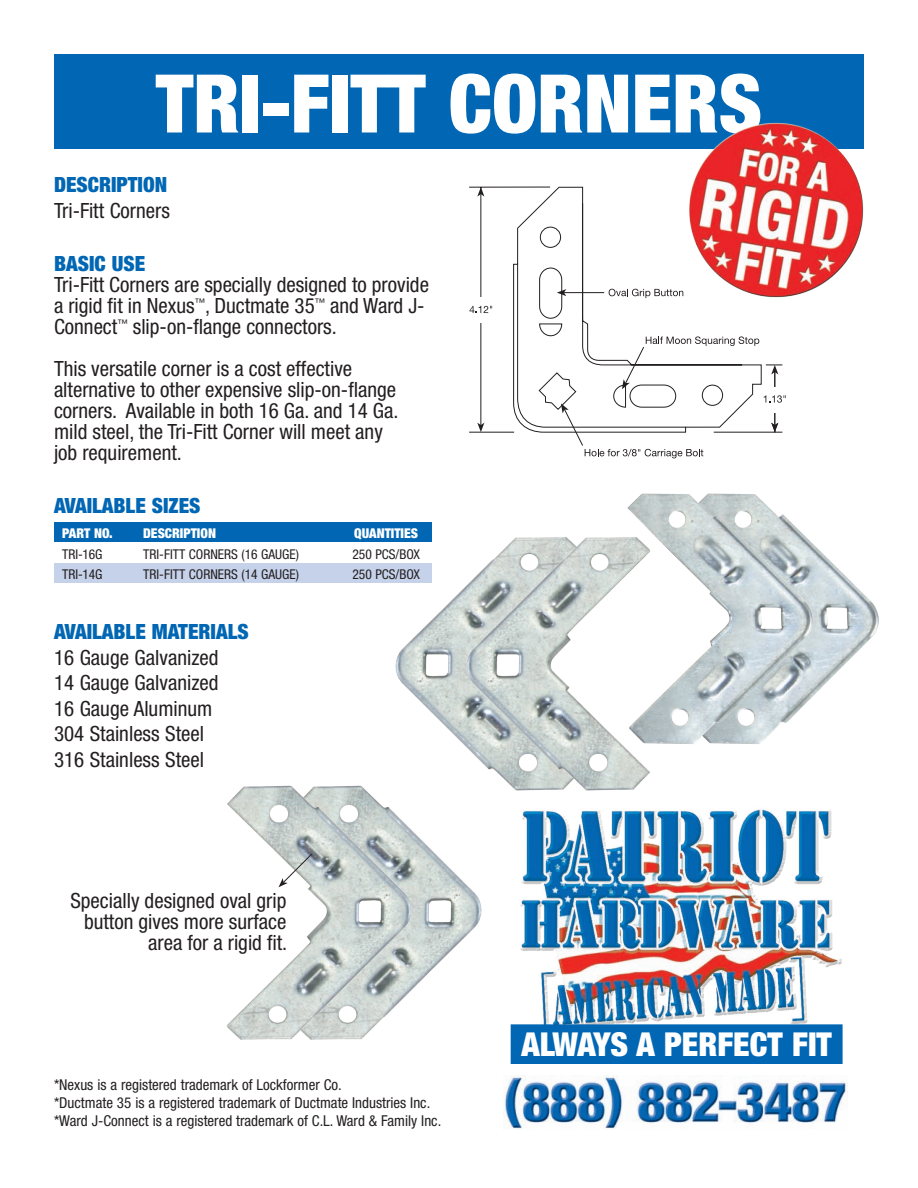
<style>
.page{position:relative;width:918px;height:1188px;background:#fff}
.page>*{position:absolute;margin:0;border:0;box-sizing:border-box;transform-origin:0 0}
.t1{font:900 condensed 81px "Helvetica Neue";color:#fff}
.t2{font:900 condensed 33px "Helvetica Neue";color:#fff}
.t3{font:condensed 21px/21px "Helvetica Neue";color:#231f20}
.t4{font:900 condensed 21px "Helvetica Neue";color:#0166b3}
.t5{font:condensed 15px/18px "Helvetica Neue";color:#231f20}
.t6{font:condensed 13.5px "Helvetica Neue";color:#231f20}
.t7{font:900 condensed 13.5px "Helvetica Neue";color:#fff}
</style>
<div class="page">
<img style="left:412px;top:878px;width:70px;height:112px">
<img style="left:227px;top:785px;width:185px;height:255px">
<div style="left:54px;top:54px;width:810px;height:94px;background:#0166b3"></div>
<div style="left:54px;top:522px;width:378px;height:20px;background:#0166b3"></div>
<div style="left:54px;top:563px;width:378px;height:20px;background:#c6d2ea"></div>
<img style="left:687px;top:123px;width:177px;height:174px">
<img style="left:511px;top:836px;width:331px;height:189px">
<div style="left:511px;top:1025px;width:331px;height:38px;background:#0166b3"></div>
<img style="left:503px;top:1076px;width:345px;height:53px">
<img style="left:816px;top:547px;width:63px;height:289px">
<img style="left:654px;top:458px;width:162px;height:378px">
<img style="left:395px;top:587px;width:70px;height:291px">
<img style="left:465px;top:493px;width:189px;height:385px">
<svg style="left:513px;top:187px;width:249px;height:246px"></svg>
<svg style="left:477px;top:188px;width:7px;height:9px"></svg>
<svg style="left:477px;top:423px;width:7px;height:9px"></svg>
<hr style="left:469px;top:432px;width:45px;height:1px;background:#231f20">
<hr style="left:469px;top:187px;width:81px;height:1px;background:#231f20">
<hr style="left:481px;top:187px;width:1px;height:240px;background:#231f20">
<div style="left:460px;top:297px;width:43px;height:26px;background:#fff"></div>
<svg style="left:470px;top:306px;width:22px;height:7px"></svg>
<svg style="left:517px;top:226px;width:269px;height:232px"></svg>
<svg style="left:279px;top:853px;width:34px;height:34px"></svg>
<h1 class="t1" style="left:156px;top:54px;width:608px">TRI-FITT CORNERS</h1>
<p class="t4" style="left:54px;top:172px;width:115px">DESCRIPTION</p>
<p class="t3" style="left:54px;top:200px;width:117px">Tri-Fitt Corners</p>
<p class="t4" style="left:54px;top:251px;width:93px">BASIC USE</p>
<p class="t3" style="left:54px;top:274px;width:377px">Tri-Fitt Corners are specially designed to provide a rigid fit in Nexus<sup>™</sup>, Ductmate 35<sup>™</sup> and Ward J-<br>Connect<sup>™</sup> slip-on-flange connectors.</p>
<p class="t3" style="left:54px;top:358px;width:346px">This versatile corner is a cost effective alternative to other expensive slip-on-flange corners. Available in both 16 Ga. and 14 Ga. mild steel, the Tri-Fitt Corner will meet any job requirement.</p>
<p class="t4" style="left:54px;top:493px;width:148px">AVAILABLE SIZES</p>
<p class="t7" style="left:62px;top:525px;width:52px">PART NO.</p>
<p class="t7" style="left:143px;top:525px;width:74px">DESCRIPTION</p>
<p class="t7" style="left:354px;top:525px;width:65px">QUANTITI ES</p>
<p class="t6" style="left:62px;top:546px;width:42px">TRI-16G</p>
<p class="t6" style="left:143px;top:546px;width:157px">TRI-FITT Corn ers (16 Gauge)</p>
<p class="t6" style="left:352px;top:546px;width:69px">250 pcs/box</p>
<p class="t6" style="left:62px;top:566px;width:42px">TRI-14G</p>
<p class="t6" style="left:143px;top:566px;width:157px">TRI-FITT Corn ers (14 Gauge)</p>
<p class="t6" style="left:352px;top:566px;width:69px">250 pcs/box</p>
<p class="t4" style="left:54px;top:619px;width:196px">AVAILABLE MATERIALS</p>
<p class="t3" style="left:54px;top:645px;width:166px;line-height:25.5px">16 Gauge Galvanized<br>14 Gauge Galvanized<br>16 Gauge Aluminum<br>304 Stainless Steel<br>316 Stainless Steel</p>
<p class="t3" style="left:70px;top:890px;width:218px;text-align:right">Specially designed oval grip button gives more surface area for a rigid fit.</p>
<p class="t5" style="left:54px;top:1076px;width:389px">*Nexus is a registered trademark of Lockformer Co.<br>*Ductmate 35 is a registered trademark of Ductmate Industries Inc. *Ward J-Connect is a registered trademark of C.L. Ward &amp; Family Inc.</p>
<h2 class="t2" style="left:521px;top:1024px;width:299px">ALWAYS A PERFECT FIT</h2>
</div>
